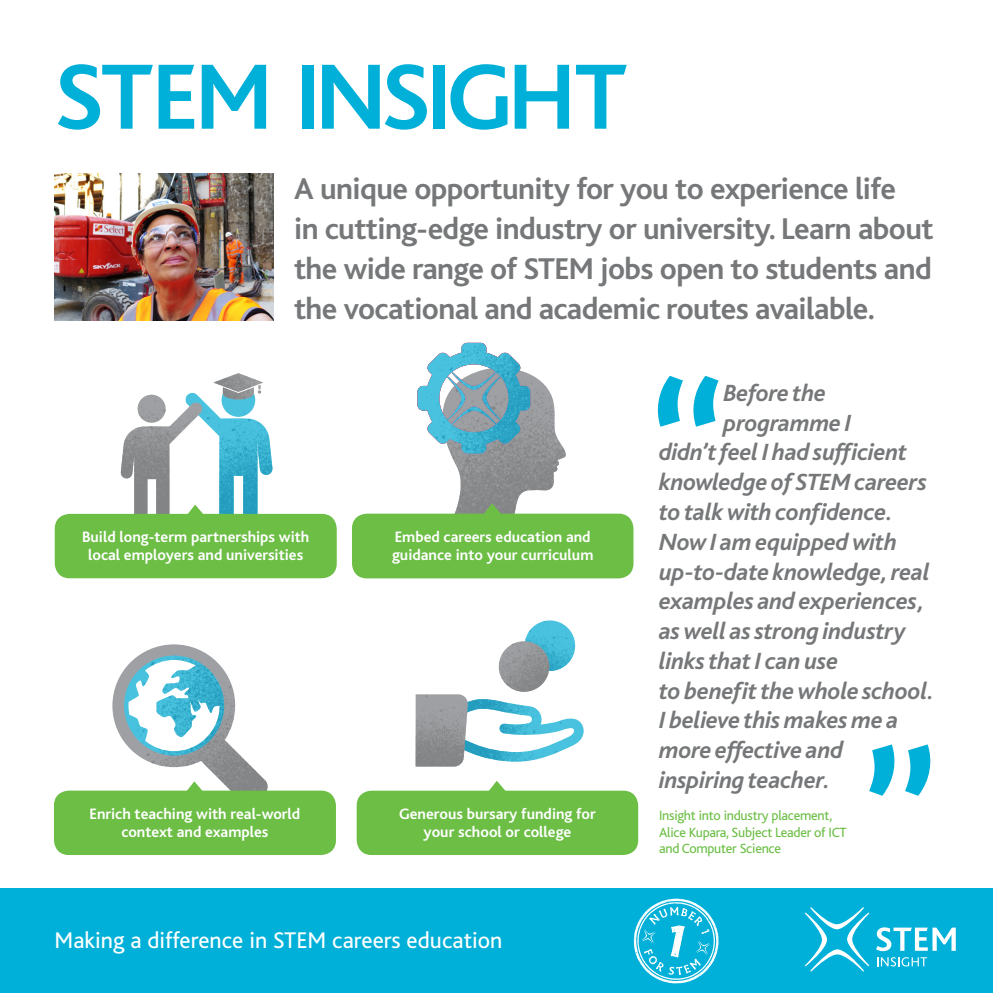
<style>
.page{position:relative;width:993px;height:993px;background:#fff}
.page>*{position:absolute;margin:0;border:0;box-sizing:border-box;transform-origin:0 0}
.t1{font:700 96.95px "Bliss";letter-spacing:-.03em;color:#00b0d8}
.t2{font:700 31.5px/39.7px "Bliss";letter-spacing:-.02em;color:#757779}
.t3{font:italic 700 24.5px "Bliss";letter-spacing:-.01em;color:#757779}
.t4{font:23.62px "Bliss";color:#fff}
.t5{font:700 15.75px/17.5px "Bliss";color:#fff;text-align:center}
.t6{font:14px/16.8px "Bliss";letter-spacing:-.02em;color:#6cbe45}
</style>
<div class="page">
<img style="left:524px;top:620px;width:51px;height:50px;border-radius:25px">
<svg style="left:468px;top:699px;width:115px;height:63px"></svg>
<img style="left:415px;top:694px;width:53px;height:72px">
<img style="left:498px;top:641px;width:51px;height:50px;border-radius:25px">
<div style="left:0;top:888px;width:992px;height:104px;background:#00b0d8"></div>
<div style="left:356px;top:790px;width:282px;height:64px;background:#6cbe45;border-radius:15px"></div>
<svg style="left:487px;top:780px;width:20px;height:11px"></svg>
<div style="left:352px;top:513px;width:281px;height:65px;background:#6cbe45;border-radius:15px"></div>
<svg style="left:417px;top:343px;width:149px;height:171px"></svg>
<div style="left:55px;top:513px;width:281px;height:65px;background:#6cbe45;border-radius:15px"></div>
<svg style="left:120px;top:373px;width:153px;height:141px"></svg>
<div style="left:54px;top:790px;width:282px;height:64px;background:#6cbe45;border-radius:15px"></div>
<svg style="left:112px;top:644px;width:155px;height:147px"></svg>
<svg style="left:877px;top:957px;width:49px;height:9px"></svg>
<svg style="left:876px;top:927px;width:79px;height:23px"></svg>
<svg style="left:804px;top:907px;width:65px;height:64px"></svg>
<svg style="left:657px;top:375px;width:61px;height:51px"></svg>
<svg style="left:869px;top:744px;width:62px;height:51px"></svg>
<svg style="left:633px;top:898px;width:85px;height:85px"></svg>
<img style="left:55px;top:174px;width:218px;height:146px">
<h1 class="t1" style="left:55px;top:46px;width:573px">STEM INSIGHT</h1>
<p class="t2" style="left:294px;top:169px;width:640px">A unique opportunity for you to experience life<br>in cutting-edge industry or university. Learn about the wide range of STEM jobs open to students and the vocational and academic routes available.</p>
<p class="t5" style="left:82px;top:528px;width:229px">Build long-term partnerships with local employers and universities</p>
<p class="t5" style="left:392px;top:528px;width:203px;text-align:left">Embed careers education and guidance into your curriculum</p>
<p class="t5" style="left:89px;top:805px;width:212px">Enrich teaching with real-world context and examples</p>
<p class="t5" style="left:399px;top:805px;width:198px">Generous bursary funding for your school or college</p>
<p class="t4" style="left:55px;top:927px;width:449px">Making a difference in STEM careers education</p>
<p class="t3" style="left:723px;top:380px;width:104px">Before the</p>
<p class="t3" style="left:723px;top:410px;width:129px">programme I</p>
<p class="t3" style="left:659px;top:439px;width:250px">didn’t feel I had sufficient</p>
<p class="t3" style="left:659px;top:469px;width:269px">knowledge of STEM careers</p>
<p class="t3" style="left:659px;top:499px;width:235px">to talk with confidence.</p>
<p class="t3" style="left:659px;top:529px;width:239px">Now I am equipped with</p>
<p class="t3" style="left:659px;top:558px;width:272px">up-to-date knowledge, real</p>
<p class="t3" style="left:659px;top:588px;width:267px">examples and experiences,</p>
<p class="t3" style="left:659px;top:618px;width:248px">as well as strong industry</p>
<p class="t3" style="left:659px;top:648px;width:181px">links that I can use</p>
<p class="t3" style="left:659px;top:677px;width:277px">to benefit the whole school.</p>
<p class="t3" style="left:659px;top:707px;width:241px">I believe this makes me a</p>
<p class="t3" style="left:659px;top:737px;width:186px">more effective and</p>
<p class="t3" style="left:659px;top:767px;width:173px">inspiring teacher.</p>
<p class="t6" style="left:659px;top:806px;width:189px">Insight into industry placement,<br>Alice Kupara, Subject Leader of ICT and Computer Science</p>
</div>
